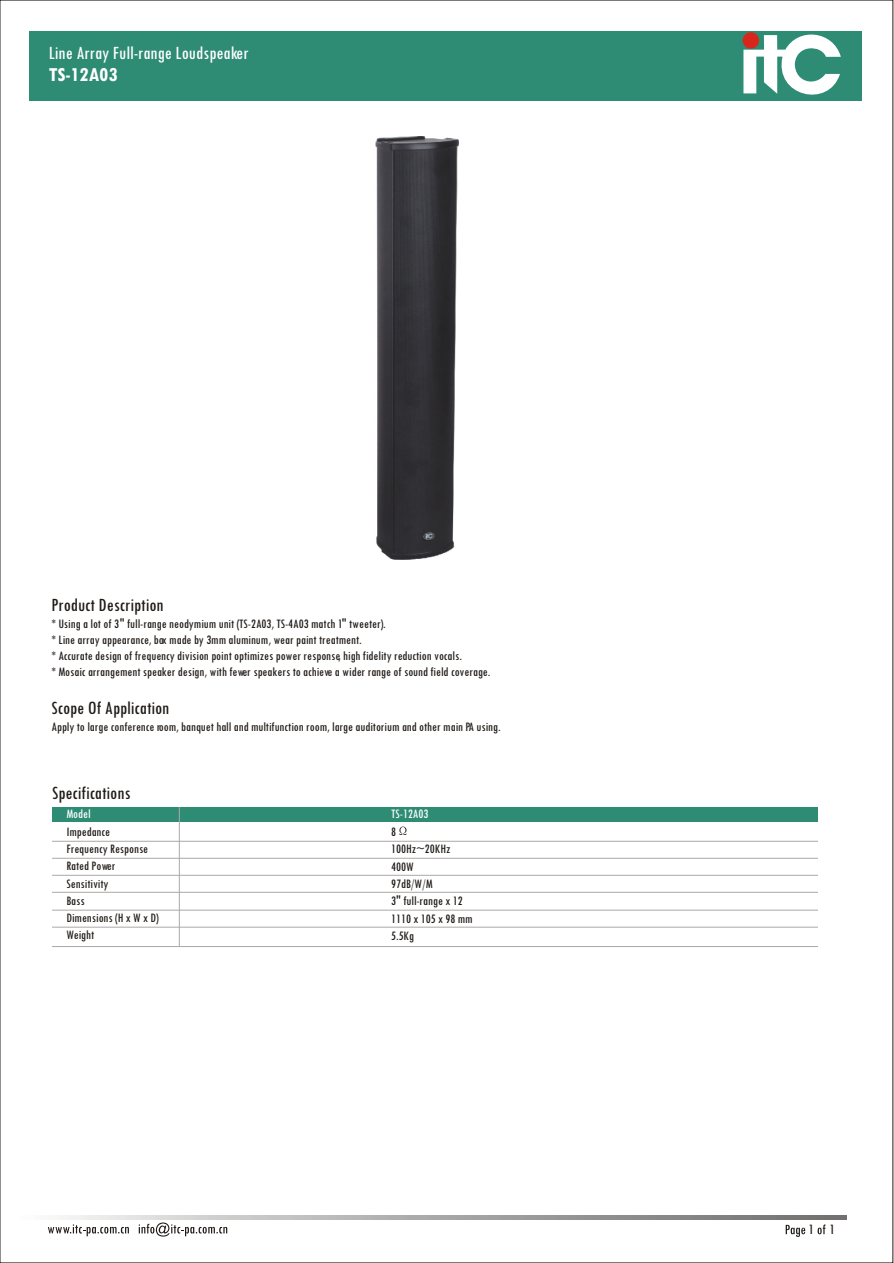
<style>
.page{position:relative;width:894px;height:1263px;background:#fff}
.page>*{position:absolute;margin:0;border:0;box-sizing:border-box;transform-origin:0 0}
.t1{font:700 21px "Tw Cen MT Condensed";color:#fff}
.t2{font:19.5px "Tw Cen MT Condensed";color:#1f1a17}
.t3{font:19.5px "Tw Cen MT Condensed";color:#fff}
.t4{font:15px "Tw Cen MT Condensed";color:#1f1a17}
.t5{font:13.5px/17.2px "Tw Cen MT Condensed";color:#1f1a17}
.t6{font:13.5px "Tw Cen MT Condensed";color:#fff}
</style>
<div class="page">
<div style="left:29px;top:31px;width:833px;height:70px;background:#2e8c75"></div>
<svg style="left:743px;top:34px;width:98px;height:61px"></svg>
<svg style="left:786px;top:1225px;width:19px;height:12px"></svg>
<svg style="left:818px;top:1225px;width:8px;height:9px"></svg>
<svg style="left:48px;top:1224px;width:81px;height:12px"></svg>
<svg style="left:139px;top:1223px;width:88px;height:14px"></svg>
<div style="left:743px;top:32px;width:16px;height:17px;background:#d9261c;border-radius:50%"></div>
<div style="left:52px;top:807px;width:766px;height:15px;background:#2e8c75"></div>
<hr style="left:179px;top:807px;width:1px;height:140px;background:#aba8a8">
<hr style="left:52px;top:841px;width:766px;height:1px;background:#aba8a8">
<hr style="left:52px;top:858px;width:766px;height:1px;background:#aba8a8">
<hr style="left:52px;top:875px;width:766px;height:1px;background:#aba8a8">
<hr style="left:52px;top:892px;width:766px;height:1px;background:#aba8a8">
<hr style="left:52px;top:910px;width:766px;height:1px;background:#aba8a8">
<hr style="left:52px;top:927px;width:766px;height:1px;background:#aba8a8">
<hr style="left:52px;top:946px;width:766px;height:1px;background:#aba8a8">
<svg style="left:399px;top:827px;width:8px;height:8px"></svg>
<img style="left:375px;top:137px;width:84px;height:423px">
<h2 class="t3" style="left:49px;top:46px;width:202px">Line Array Full-range Loudspeaker</h2>
<h1 class="t1" style="left:49px;top:68px;width:70px">TS-12A03</h1>
<h2 class="t2" style="left:51px;top:598px;width:114px">Product Description</h2>
<p class="t5" style="left:51px;top:617px;width:441px;line-height:15.9px">* Using a lot of 3 full-range neodymium unit (TS-2A03, TS-4A03 match 1 tweeter).<br>* Line array appearance, box made by 3mm aluminum, wear paint treatment.<br>* Accurate design of frequency division point optimizes power response, high fidelity reduction vocals.<br>* Mosaic arrangement speaker design, with fewer speakers to achieve a wider range of sound field coverage.</p>
<p class="t5" style="left:120px;top:616px;width:6px">"</p>
<p class="t5" style="left:342px;top:616px;width:6px">"</p>
<h2 class="t2" style="left:51px;top:702px;width:119px">Scope Of Application</h2>
<p class="t5" style="left:51px;top:719px;width:451px">Apply to large conference room, banquet hall and multifunction room, large auditorium and other main PA using.</p>
<h2 class="t2" style="left:52px;top:787px;width:80px">Specifications</h2>
<p class="t6" style="left:66px;top:809px;width:26px">Model</p>
<p class="t5" style="left:66px;top:824px;width:94px">Impedance<br>Frequency Response<br>Rated Power<br>Sensitivity<br>Bass<br>Dimensions (H x W x D)<br>Weight</p>
<p class="t6" style="left:391px;top:810px;width:39px">TS-12A03</p>
<p class="t5" style="left:391px;top:824px;width:83px">8<br>100Hz~20KHz<br>400W<br>97dB/W/M<br>3" full-range x 12<br>1110 x 105 x 98 mm<br>5.5Kg</p>
<p class="t4" style="left:809px;top:1225px;width:28px">1 1</p>
</div>
